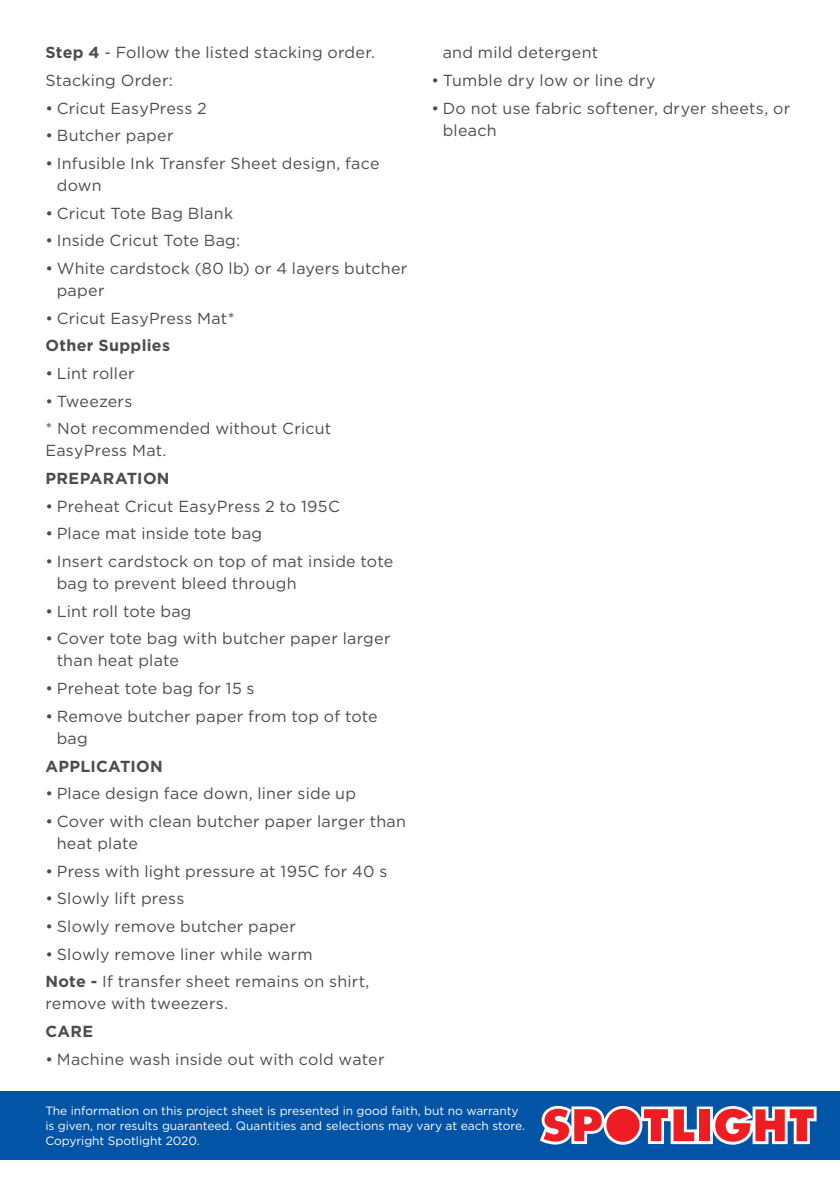
<style>
.page{position:relative;width:840px;height:1191px;background:#fff}
.page>*{position:absolute;margin:0;border:0;box-sizing:border-box;transform-origin:0 0}
.COPY{font:16px/22px "Gotham";letter-spacing:.015em;color:#4b4c4d}
.COPY-2{font:700 16px "Gotham";letter-spacing:.02em;color:#4b4c4d}
.t1{font:12px/15px "Gotham";letter-spacing:-.005em;color:#fff}
.s1{font-weight:700}
</style>
<div class="page">
<div style="left:0;top:1090px;width:839px;height:69px;background:#0154a6"></div>
<svg style="left:540px;top:1106px;width:276px;height:38px;background:#c77183"></svg>
<p class="COPY" style="left:45px;top:41px;width:331px"><span class="s1">Step 4</span> - Follow the listed stacking order.</p>
<p class="COPY" style="left:45px;top:69px;width:129px">Stacking Order:</p>
<p class="COPY" style="left:45px;top:96px;width:163px">• Cricut EasyPress 2</p>
<p class="COPY" style="left:45px;top:124px;width:130px">• Butcher paper</p>
<p class="COPY" style="left:57px;top:152px;width:324px;text-indent:-11px">• Infusible Ink Transfer Sheet design, face down</p>
<p class="COPY" style="left:45px;top:202px;width:189px">• Cricut Tote Bag Blank</p>
<p class="COPY" style="left:45px;top:229px;width:196px">• Inside Cricut Tote Bag:</p>
<p class="COPY" style="left:57px;top:257px;width:352px;text-indent:-11px">• White cardstock (80 lb) or 4 layers butcher paper</p>
<p class="COPY" style="left:45px;top:307px;width:190px">• Cricut EasyPress Mat*</p>
<p class="COPY-2" style="left:45px;top:335px;width:126px">Other Supplies</p>
<p class="COPY" style="left:45px;top:362px;width:91px">• Lint roller</p>
<p class="COPY" style="left:45px;top:390px;width:88px">• Tweezers</p>
<p class="COPY" style="left:45px;top:417px;width:287px">* Not recommended without Cricut<br>EasyPress Mat.</p>
<p class="COPY-2" style="left:45px;top:468px;width:126px">PREPARATION</p>
<p class="COPY" style="left:45px;top:495px;width:296px">• Preheat Cricut EasyPress 2 to 195C</p>
<p class="COPY" style="left:45px;top:522px;width:218px">• Place mat inside tote bag</p>
<p class="COPY" style="left:57px;top:550px;width:338px;text-indent:-11px">• Insert cardstock on top of mat inside tote bag to prevent bleed through</p>
<p class="COPY" style="left:45px;top:600px;width:147px">• Lint roll tote bag</p>
<p class="COPY" style="left:57px;top:627px;width:335px;text-indent:-11px">• Cover tote bag with butcher paper larger than heat plate</p>
<p class="COPY" style="left:45px;top:677px;width:210px">• Preheat tote bag for 15 s</p>
<p class="COPY" style="left:57px;top:705px;width:322px;text-indent:-11px">• Remove butcher paper from top of tote bag</p>
<p class="COPY-2" style="left:45px;top:755px;width:119px">APPLICATION</p>
<p class="COPY" style="left:45px;top:782px;width:312px">• Place design face down, liner side up</p>
<p class="COPY" style="left:57px;top:810px;width:350px;text-indent:-11px">• Cover with clean butcher paper larger than heat plate</p>
<p class="COPY" style="left:45px;top:859px;width:343px">• Press with light pressure at 195C for 40 s</p>
<p class="COPY" style="left:45px;top:887px;width:140px">• Slowly lift press</p>
<p class="COPY" style="left:45px;top:915px;width:252px">• Slowly remove butcher paper</p>
<p class="COPY" style="left:45px;top:942px;width:269px">• Slowly remove liner while warm</p>
<p class="COPY" style="left:45px;top:970px;width:325px"><span class="s1">Note -</span> If transfer sheet remains on shirt, remove with tweezers.</p>
<p class="COPY-2" style="left:45px;top:1020px;width:49px">CARE</p>
<p class="COPY" style="left:45px;top:1047px;width:340px">• Machine wash inside out with cold water</p>
<p class="COPY" style="left:442px;top:41px;width:157px">and mild detergent</p>
<p class="COPY" style="left:431px;top:69px;width:226px">• Tumble dry low or line dry</p>
<p class="COPY" style="left:442px;top:96px;width:349px;text-indent:-11px">• Do not use fabric softener, dryer sheets, or bleach</p>
<p class="t1" style="left:45px;top:1103px;width:481px">The information on this project sheet is presented in good faith, but no warranty is given, nor results guaranteed. Quantities and selections may vary at each store.<br>Copyright Spotlight 2020.</p>
</div>
